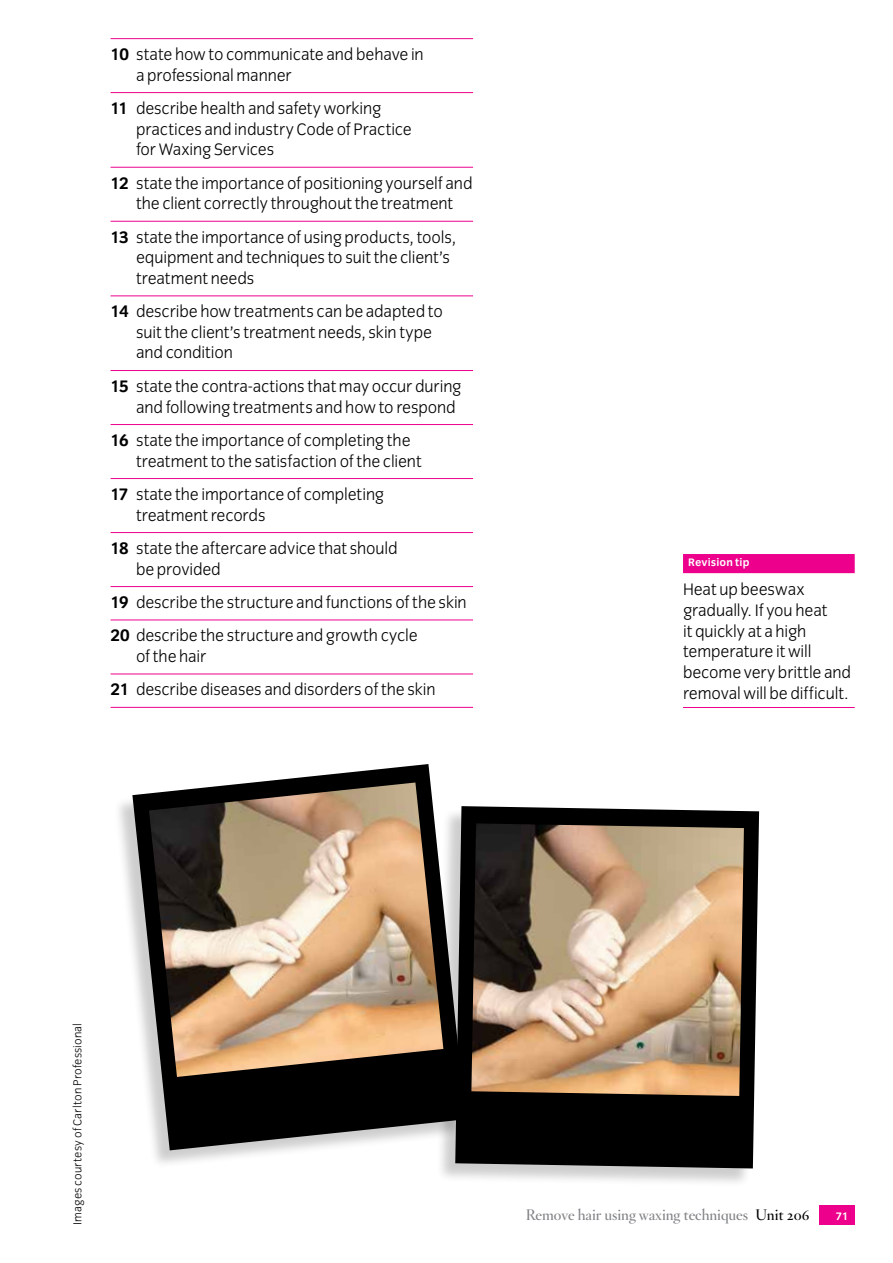
<style>
.page{position:relative;width:893px;height:1263px;background:#fff}
.page>*{position:absolute;margin:0;border:0;box-sizing:border-box;transform-origin:0 0}
.t1{font:300 17.25px/20.7px "Congress Sans";letter-spacing:-.005em;color:#000}
.t2{font:15px "Hoefler Titling HTF Sm Roman";color:#808285}
.t3{font:300 12px "Congress Sans";letter-spacing:.015em;color:#000}
.t4{font:700 11.25px "Congress Sans";letter-spacing:.01em;color:#fff}
.s1{font-weight:700}
.s2{color:#000}
</style>
<div class="page">
<div style="left:819px;top:1205px;width:36px;height:20px;background:#ec008c"></div>
<hr style="left:111px;top:38px;width:362px;height:1px;background:#ec008c">
<hr style="left:111px;top:92px;width:362px;height:1px;background:#ec008c">
<hr style="left:111px;top:167px;width:362px;height:1px;background:#ec008c">
<hr style="left:111px;top:221px;width:362px;height:1px;background:#ec008c">
<hr style="left:111px;top:295px;width:362px;height:1px;background:#ec008c">
<hr style="left:111px;top:370px;width:362px;height:1px;background:#ec008c">
<hr style="left:111px;top:424px;width:362px;height:1px;background:#ec008c">
<hr style="left:111px;top:478px;width:362px;height:1px;background:#ec008c">
<hr style="left:111px;top:532px;width:362px;height:1px;background:#ec008c">
<hr style="left:111px;top:586px;width:362px;height:1px;background:#ec008c">
<hr style="left:111px;top:620px;width:362px;height:1px;background:#ec008c">
<hr style="left:111px;top:674px;width:362px;height:1px;background:#ec008c">
<hr style="left:111px;top:707px;width:362px;height:1px;background:#ec008c">
<div style="left:113px;top:766px;width:351px;height:403px;background:#000;opacity:.2"></div>
<svg style="left:132px;top:764px;width:332px;height:386px;fill:#000"></svg>
<img style="left:149px;top:782px;width:294px;height:295px">
<div style="left:436px;top:808px;width:322px;height:380px;background:#000;opacity:.2"></div>
<svg style="left:455px;top:806px;width:304px;height:362px;background:#141414"></svg>
<img style="left:471px;top:823px;width:273px;height:273px">
<div style="left:683px;top:554px;width:172px;height:19px;background:#ec008c"></div>
<hr style="left:683px;top:707px;width:172px;height:1px;background:#ec008c">
<p class="t1" style="left:136px;top:44px;width:289px;text-indent:-26px"><span class="s1">10</span> state how to communicate and behave in a professional manner</p>
<p class="t1" style="left:136px;top:98px;width:277px;text-indent:-26px"><span class="s1">11</span> describe health and safety working practices and industry Code of Practice for Waxing Services</p>
<p class="t1" style="left:111px;top:173px;width:363px;text-align:center"><span class="s1">12</span> state the importance of positioning yourself and the client correctly throughout the treatment</p>
<p class="t1" style="left:136px;top:227px;width:322px;text-indent:-26px"><span class="s1">13</span> state the importance of using products, tools, equipment and techniques to suit the client’s treatment needs</p>
<p class="t1" style="left:136px;top:301px;width:308px;text-indent:-25px"><span class="s1">14</span> describe how treatments can be adapted to suit the client’s treatment needs, skin type and condition</p>
<p class="t1" style="left:136px;top:376px;width:327px;text-indent:-25px"><span class="s1">15</span> state the contra-actions that may occur during and following treatments and how to respond</p>
<p class="t1" style="left:136px;top:430px;width:287px;text-indent:-26px"><span class="s1">16</span> state the importance of completing the treatment to the satisfaction of the client</p>
<p class="t1" style="left:136px;top:484px;width:250px;text-indent:-26px"><span class="s1">17</span> state the importance of completing treatment records</p>
<p class="t1" style="left:136px;top:538px;width:263px;text-indent:-26px"><span class="s1">18</span> state the aftercare advice that should be provided</p>
<p class="t1" style="left:110px;top:586px;width:358px;line-height:33.5px"><span class="s1">19</span> describe the structure and functions of the skin<br><span class="s1">20</span> describe the structure and growth cycle</p>
<p class="t1" style="left:110px;top:640px;width:327px;line-height:33.5px;text-indent:26px">of the hair<br><span class="s1">21</span> describe diseases and disorders of the skin</p>
<p class="t4" style="left:688px;top:556px;width:63px">Revision tip</p>
<p class="t1" style="left:683px;top:579px;width:170px">Heat up beeswax gradually. If you heat<br>it quickly at a high temperature it will become very brittle and removal will be difficult.</p>
<p class="t3" style="left:71px;top:1225px;width:203px;rotate:-90deg">Images courtesy of Carlton Professional</p>
<p class="t2" style="left:526px;top:1204px;width:285px">Remove hair using waxing techniques <span class="s2">Unit 206</span></p>
<p class="t4" style="left:836px;top:1209px;width:14px">71</p>
</div>
